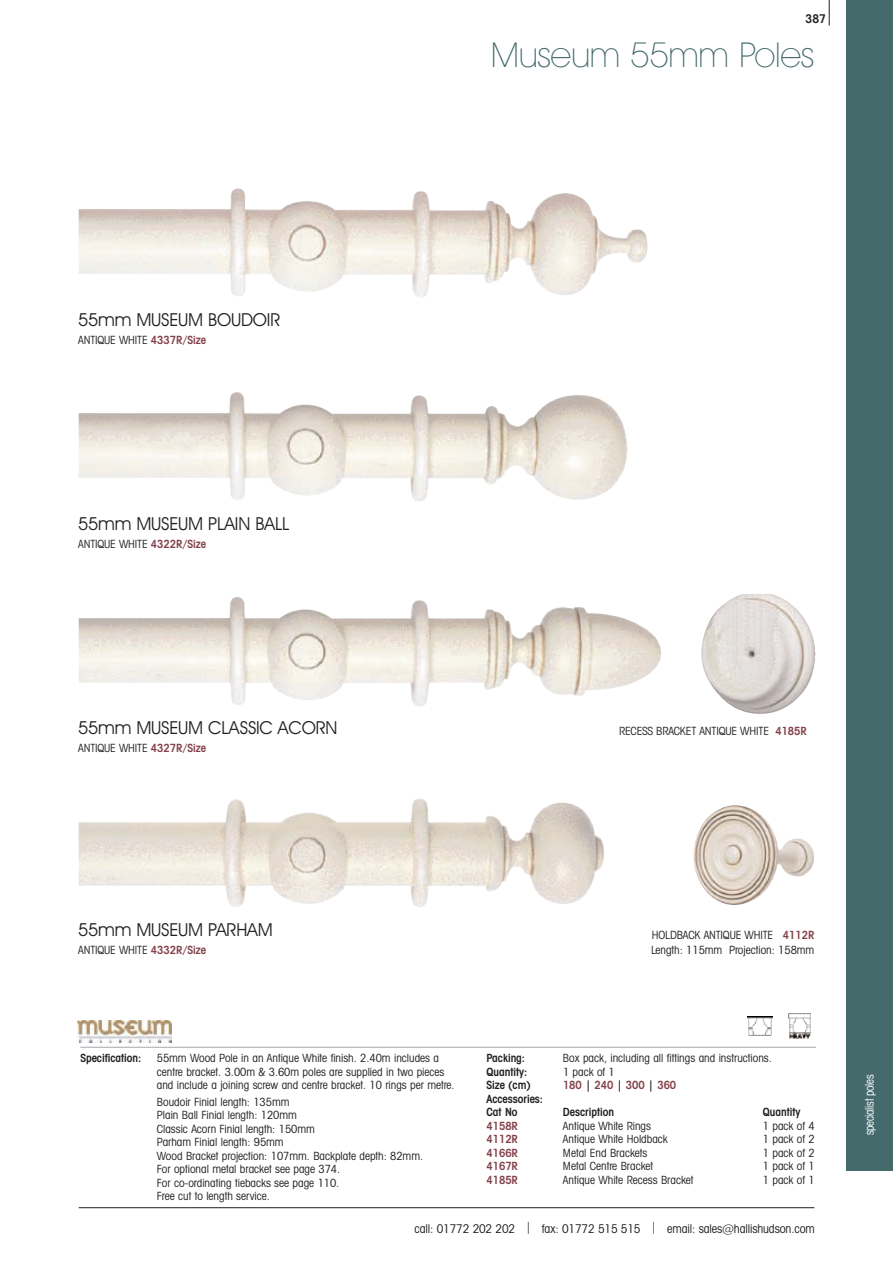
<style>
.page{position:relative;width:893px;height:1263px;background:#fff}
.page>*{position:absolute;margin:0;border:0;box-sizing:border-box;transform-origin:0 0}
.t1{font:200 34.5px "Avant Garde IT Cby BT";letter-spacing:-.01em;color:#446a6b}
.t2{font:18px "Avant Garde IT Cby BT";letter-spacing:-.01em;color:#231f20}
.t3{font:condensed 12px "Avant Garde IT Cby BT";letter-spacing:-.01em;color:#231f20}
.t4{font:condensed 12px "Avant Garde IT Cby BT";letter-spacing:-.02em;color:#fff;scale:.9 1}
.t5{font:600 condensed 12px "Avant Garde IT Cby BT";color:#231f20}
.t6{font:condensed 11.25px/13.5px "Avant Garde IT Cby BT";color:#231f20}
.t7{font:600 condensed 11.25px/13.5px "Avant Garde IT Cby BT";color:#231f20}
.t8{font:600 condensed 11.25px "Avant Garde IT Cby BT";color:#83404a}
.s1{font-weight:600;color:#83404a}
.s2{color:#231f20}
</style>
<div class="page">
<img style="left:79px;top:188px;width:568px;height:109px">
<img style="left:79px;top:392px;width:548px;height:109px">
<img style="left:79px;top:597px;width:582px;height:109px">
<img style="left:79px;top:798px;width:525px;height:109px">
<img style="left:693px;top:805px;width:121px;height:100px">
<img style="left:788px;top:1013px;width:23px;height:25px">
<img style="left:747px;top:1017px;width:25px;height:18px">
<hr style="left:80px;top:1047px;width:736px;height:1px;background:#a8a9ad">
<img style="left:78px;top:1021px;width:94px;height:22px">
<hr style="left:79px;top:1207px;width:735px;height:1px;background:#231f20">
<svg style="left:829px;top:0;width:1px;height:26px"></svg>
<img style="left:701px;top:594px;width:115px;height:120px">
<div style="left:846px;top:0;width:47px;height:1170px;background:#446a6b"></div>
<p class="t5" style="left:806px;top:15px;width:22px">387</p>
<h1 class="t1" style="left:491px;top:43px;width:325px">Museum 55mm Poles</h1>
<h2 class="t2" style="left:78px;top:313px;width:204px">55mm MUSEUM BOUDOIR</h2>
<p class="t6" style="left:78px;top:334px;width:129px">ANTIQUE WHITE <span class="s1">4337R/Size</span></p>
<h2 class="t2" style="left:78px;top:517px;width:213px">55mm MUSEUM PLAIN BALL</h2>
<p class="t6" style="left:78px;top:538px;width:129px">ANTIQUE WHITE <span class="s1">4322R/Size</span></p>
<h2 class="t2" style="left:78px;top:721px;width:261px">55mm MUSEUM CLASSIC ACORN</h2>
<p class="t6" style="left:78px;top:742px;width:129px">ANTIQUE WHITE <span class="s1">4327R/Size</span></p>
<p class="t6" style="left:619px;top:725px;width:189px">RECESS BRACKET ANTIQUE WHITE <span class="s1">4185R</span></p>
<h2 class="t2" style="left:78px;top:924px;width:196px">55mm MUSEUM PARHAM</h2>
<p class="t6" style="left:78px;top:945px;width:129px">ANTIQUE WHITE <span class="s1">4332R/Size</span></p>
<p class="t6" style="left:651px;top:929px;width:165px;line-height:15px">HOLDBACK ANTIQUE WHITE <span class="s1">4112R<br></span>Length: 115mm Projection: 158mm</p>
<p class="t7" style="left:80px;top:1053px;width:62px">Specification:</p>
<p class="t6" style="left:157px;top:1053px;width:299px">55mm Wood Pole in an Antique White finish. 2.40m includes a centre bracket. 3.00m &amp; 3.60m poles are supplied in two pieces and include a joining screw and centre bracket. 10 rings per metre.</p>
<p class="t6" style="left:157px;top:1096px;width:268px">Boudoir Finial length: 135mm<br>Plain Ball Finial length: 120mm<br>Classic Acorn Finial length: 150mm<br>Parham Finial length: 95mm<br>Wood Bracket projection: 107mm. Backplate depth: 82mm.<br>For optional metal bracket see page 374.<br>For co-ordinating tiebacks see page 110.<br>Free cut to length service.</p>
<p class="t7" style="left:486px;top:1053px;width:40px">Packing:</p>
<p class="t6" style="left:563px;top:1053px;width:210px">Box pack, including all fittings and instructions.</p>
<p class="t7" style="left:486px;top:1066px;width:42px">Quantity:</p>
<p class="t6" style="left:563px;top:1066px;width:53px">1 pack of 1</p>
<p class="t7" style="left:486px;top:1080px;width:46px">Size (cm)</p>
<p class="t8" style="left:563px;top:1081px;width:115px">180 <span class="s2">|</span> 240 <span class="s2">|</span> 300 <span class="s2">|</span> 360</p>
<p class="t7" style="left:486px;top:1093px;width:58px">Accessories:<br>Cat No</p>
<p class="t7" style="left:563px;top:1107px;width:53px">Description</p>
<p class="t7" style="left:763px;top:1107px;width:39px">Quantity</p>
<p class="t8" style="left:486px;top:1122px;width:33px">4158R</p>
<p class="t6" style="left:563px;top:1120px;width:90px">Antique White Rings</p>
<p class="t6" style="left:763px;top:1120px;width:53px">1 pack of 4</p>
<p class="t8" style="left:486px;top:1135px;width:33px">4112R</p>
<p class="t6" style="left:563px;top:1134px;width:106px">Antique White Holdback</p>
<p class="t6" style="left:763px;top:1134px;width:53px">1 pack of 2</p>
<p class="t8" style="left:486px;top:1149px;width:33px">4166R</p>
<p class="t6" style="left:563px;top:1147px;width:86px">Metal End Brackets</p>
<p class="t6" style="left:763px;top:1147px;width:53px">1 pack of 2</p>
<p class="t8" style="left:486px;top:1162px;width:33px">4167R</p>
<p class="t6" style="left:563px;top:1161px;width:92px">Metal Centre Bracket</p>
<p class="t6" style="left:763px;top:1161px;width:53px">1 pack of 1</p>
<p class="t8" style="left:486px;top:1176px;width:33px">4185R</p>
<p class="t6" style="left:563px;top:1174px;width:132px">Antique White Recess Bracket</p>
<p class="t6" style="left:763px;top:1174px;width:53px">1 pack of 1</p>
<p class="t3" style="left:415px;top:1224px;width:402px">call: 01772 202 202 | fax: 01772 515 515 | email: sales@hallishudson.com</p>
<p class="t4" style="left:865px;top:1135px;width:69px;rotate:-90deg">specialist poles</p>
</div>
